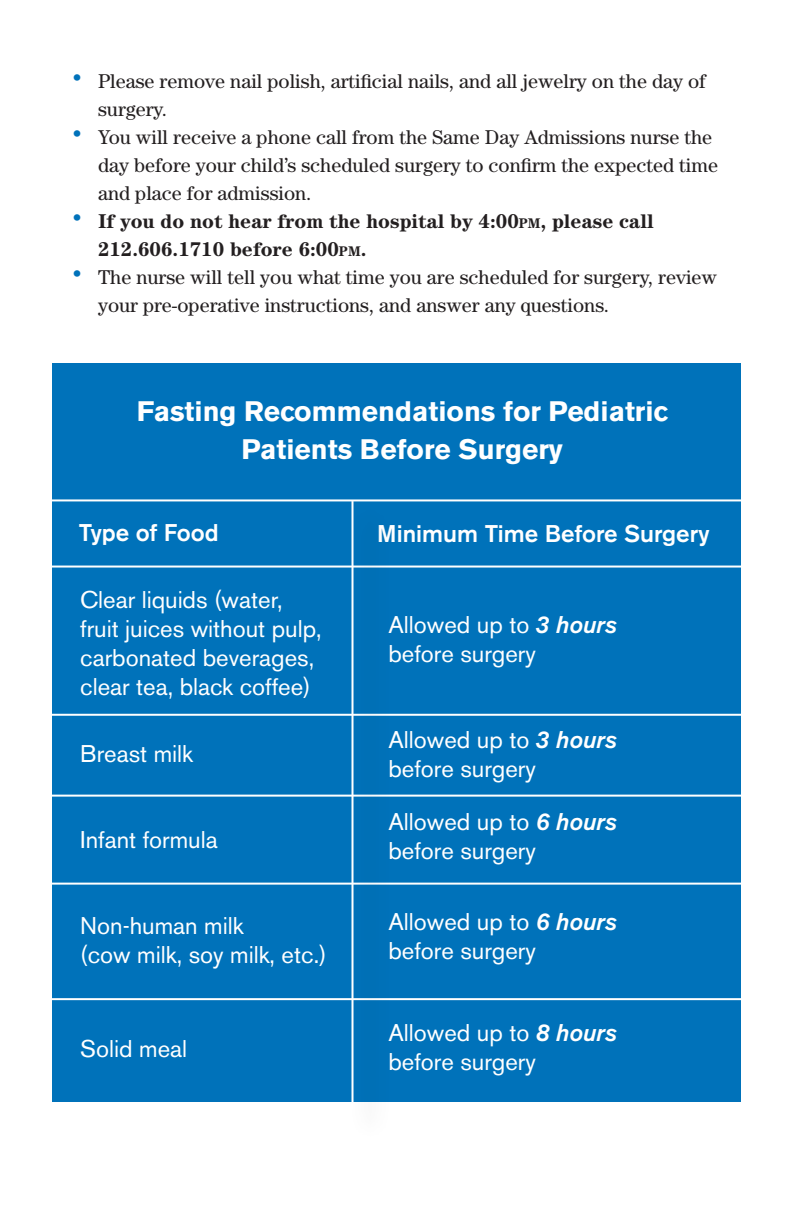
<style>
.page{position:relative;width:792px;height:1224px;background:#fff}
.page>*{position:absolute;margin:0;border:0;box-sizing:border-box;transform-origin:0 0}
.t1{font:700 28px/38px "Akzidenz Grotesk BE";color:#fff;text-align:center}
.t2{font:24px/28.8px "Akzidenz Grotesk BE";color:#fff}
.t3{font:500 24px "Akzidenz Grotesk BE";color:#fff}
.t4{font:20px/28px "Century";color:#231f20}
.t5{font:700 20px/28px "Century";color:#231f20}
.s1{font-size:14px}
.s2{font-weight:500;font-style:italic}
</style>
<div class="page">
<div style="left:52px;top:364px;width:689px;height:738px;background:#0072ba"></div>
<hr style="left:46px;top:714px;width:700px;height:2px;background:#fff">
<hr style="left:43px;top:795px;width:710px;height:2px;background:#fff">
<hr style="left:44px;top:883px;width:704px;height:2px;background:#fff">
<hr style="left:44px;top:998px;width:704px;height:2px;background:#fff">
<hr style="left:47px;top:566px;width:704px;height:2px;background:#fff">
<hr style="left:44px;top:499px;width:704px;height:2px;background:#fff">
<div style="left:349px;top:502px;width:43px;height:643px;background:#231f20;opacity:.3"></div>
<hr style="left:352px;top:501px;width:2px;height:609px;background:#fff">
<p class="t4" style="left:98px;top:67px;width:609px;text-indent:-26px"><sup>•</sup> Please remove nail polish, artificial nails, and all jewelry on the day of surgery.</p>
<p class="t4" style="left:98px;top:123px;width:622px;text-indent:-26px"><sup>•</sup> You will receive a phone call from the Same Day Admissions nurse the day before your child’s scheduled surgery to confirm the expected time and place for admission.</p>
<p class="t5" style="left:98px;top:207px;width:557px;text-indent:-26px"><sup>•</sup> If you do not hear from the hospital by 4:00<span class="s1">pm</span>, please call<br>212.606.1710 before 6:00<span class="s1">pm</span>.</p>
<p class="t4" style="left:98px;top:263px;width:621px;text-indent:-26px"><sup>•</sup> The nurse will tell you what time you are scheduled for surgery, review your pre-operative instructions, and answer any questions.</p>
<p class="t1" style="left:137px;top:392px;width:532px">Fasting Recommendations for Pediatric<br>Patients Before Surgery</p>
<p class="t3" style="left:79px;top:517px;width:141px">Type of Food</p>
<p class="t2" style="left:80px;top:586px;width:243px">Clear liquids (water, fruit juices without pulp, carbonated beverages,</p>
<p class="t2" style="left:80px;top:672px;width:232px">clear tea, black coffee)</p>
<p class="t2" style="left:80px;top:739px;width:115px">Breast milk</p>
<p class="t2" style="left:80px;top:825px;width:139px">Infant formula</p>
<p class="t2" style="left:80px;top:912px;width:165px">Non-human milk</p>
<p class="t2" style="left:80px;top:940px;width:248px">(cow milk, soy milk, etc.)</p>
<p class="t2" style="left:80px;top:1034px;width:108px">Solid meal</p>
<p class="t3" style="left:377px;top:519px;width:334px">Minimum Time Before Surgery</p>
<p class="t2" style="left:388px;top:610px;width:230px">Allowed up to <span class="s2">3 hours </span>before surgery</p>
<p class="t2" style="left:388px;top:725px;width:230px">Allowed up to <span class="s2">3 hours </span>before surgery</p>
<p class="t2" style="left:388px;top:807px;width:230px">Allowed up to <span class="s2">6 hours </span>before surgery</p>
<p class="t2" style="left:388px;top:907px;width:230px">Allowed up to <span class="s2">6 hours </span>before surgery</p>
<p class="t2" style="left:388px;top:1019px;width:230px">Allowed up to <span class="s2">8 hours </span>before surgery</p>
</div>
